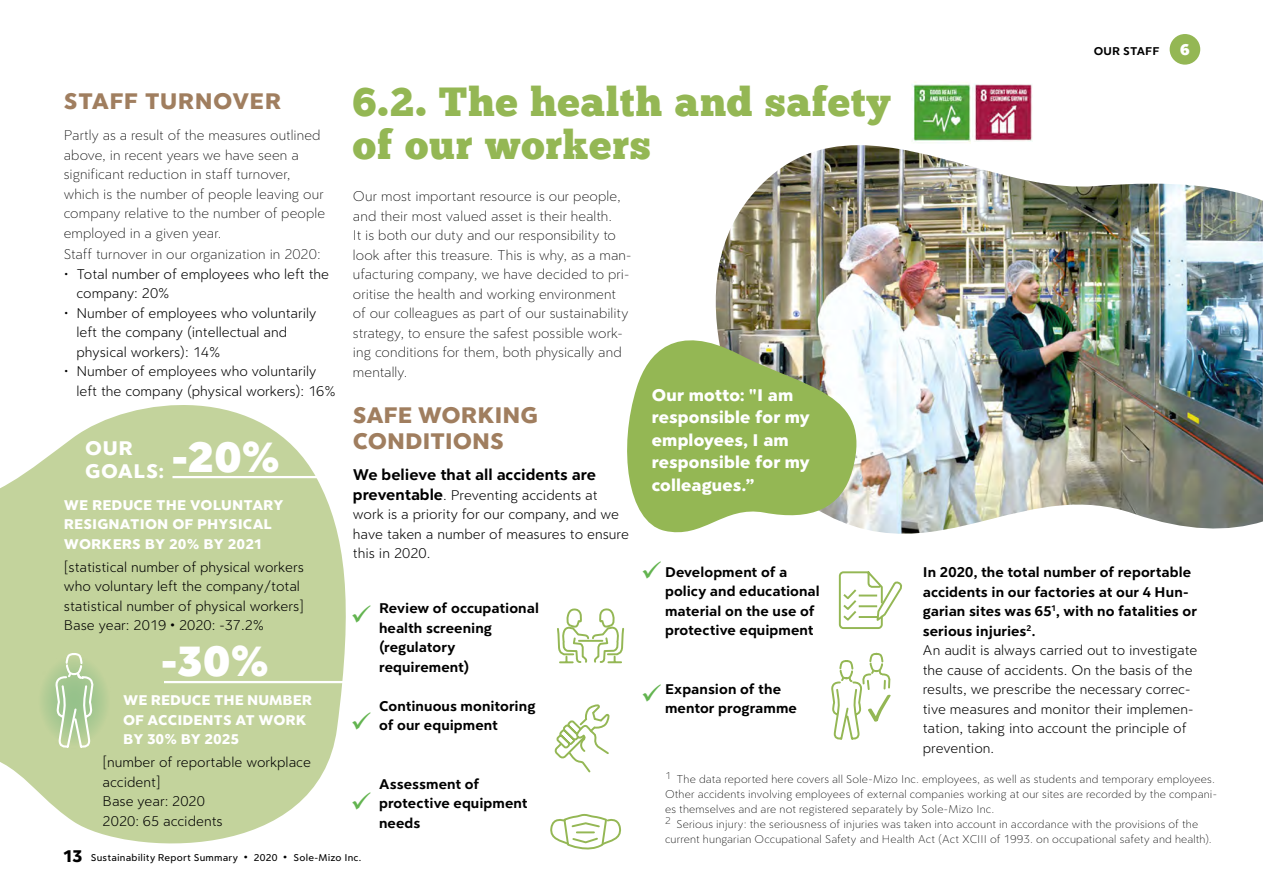
<style>
.page{position:relative;width:1263px;height:893px;background:#fff}
.page>*{position:absolute;margin:0;border:0;box-sizing:border-box;transform-origin:0 0}
.t1{font:900 45px "Clarika Pro Grot";color:#fff}
.t2{font:40.5px/43.5px "Chunk Five Ex";letter-spacing:.02em;color:#94b754}
.t3{font:24px/25.5px "Clarika Pro Grot Hvy";color:#a07e5f}
.t4{font:21px/22.5px "Clarika Pro Grot Hvy";letter-spacing:.035em;color:#fff}
.t5{font:18px/22.5px "Clarika Pro Grot Hvy";letter-spacing:.01em;color:#fff}
.t6{font:700 16.5px "Clarika Pro Grot";color:#000}
.t7{font:900 16.5px "Clarika Pro Grot";color:#fff}
.t8{font:300 15px/19.5px "Clarika Pro Grot";color:#000}
.t9{font:100 15px/19.5px "Clarika Pro Grot";letter-spacing:.005em;color:#000}
.t10{font:700 15px/19.5px "Clarika Pro Grot";letter-spacing:.005em;color:#000}
.t11{font:15px/19.5px "Clarika Pro Grot Hvy";letter-spacing:.01em;color:#fff}
.t12{font:100 12px/15px "Clarika Pro Grot";letter-spacing:.015em;color:#000}
.t13{font:700 12px "Clarika Pro Grot";letter-spacing:.015em;color:#000}
.t14{font:500 10.5px "Clarika Pro Grot";letter-spacing:.02em;color:#000}
.s1{font-family:"Clarika Pro Grot Hvy";font-weight:400;font-size:18px}
.s2{font-weight:700;font-size:16.5px}
.s3{font-weight:700}
.s4{font-weight:700;font-size:12px}
</style>
<div class="page">
<img style="left:715px;top:145px;width:548px;height:389px">
<img style="left:974px;top:84px;width:58px;height:57px">
<img style="left:912px;top:82px;width:59px;height:62px">
<svg style="left:0;top:405px;width:346px;height:439px;background:#cbd9aa"></svg>
<hr style="left:172px;top:476px;width:168px;height:2px;background:#fff">
<hr style="left:164px;top:681px;width:180px;height:2px;background:#fff">
<svg style="left:34px;top:651px;width:81px;height:99px;background:#bacf98"></svg>
<svg style="left:627px;top:321px;width:247px;height:213px;fill:#94b754"></svg>
<svg style="left:831px;top:571px;width:71px;height:169px"></svg>
<svg style="left:550px;top:813px;width:71px;height:37px"></svg>
<svg style="left:554px;top:608px;width:71px;height:165px"></svg>
<svg style="left:54px;top:651px;width:41px;height:98px;background:#bcd4a7"></svg>
<div style="left:1170px;top:34px;width:30px;height:31px;background:#94b754;border-radius:50%"></div>
<h3 class="t3" style="left:64px;top:87px;width:219px">STAFF TURNOVER</h3>
<p class="t9" style="left:64px;top:125px;width:263px">Partly as a result of the measures outlined above, in recent years we have seen a significant reduction in staff turnover, which is the number of people leaving our company relative to the number of people employed in a given year.</p>
<p class="t9" style="left:64px;top:245px;width:259px">Staff turnover in our organization in 2020:</p>
<p class="t8" style="left:76px;top:264px;width:254px;text-indent:-13px">• Total number of employees who left the company: 20%</p>
<p class="t8" style="left:76px;top:303px;width:241px;text-indent:-13px">• Number of employees who voluntarily left the company (intellectual and physical workers): 14%</p>
<p class="t8" style="left:76px;top:361px;width:261px;text-indent:-13px">• Number of employees who voluntarily left the company (physical workers): 16%</p>
<h3 class="t4" style="left:85px;top:436px;width:197px">OUR<br>GOALS: <sup>-20%</sup></h3>
<p class="t11" style="left:64px;top:494px;width:221px">WE REDUCE THE VOLUNTARY<br>RESIGNATION OF PHYSICAL<br>WORKERS BY 20% BY 2021</p>
<p class="t8" style="left:64px;top:557px;width:242px">[statistical number of physical workers who voluntary left the company/total statistical number of physical workers] Base year: 2019 <span class="s1">·</span> 2020: -37.2%</p>
<h1 class="t1" style="left:161px;top:632px;width:110px">-30%</h1>
<p class="t11" style="left:123px;top:690px;width:190px">WE REDUCE THE NUMBER<br>OF ACCIDENTS AT WORK<br>BY 30% BY 2025</p>
<p class="t8" style="left:103px;top:752px;width:210px">[number of reportable workplace accident]<br>Base year: 2020<br>2020: 65 accidents</p>
<h2 class="t2" style="left:353px;top:79px;width:539px">6.2. The health and safety of our workers</h2>
<p class="t9" style="left:353px;top:186px;width:280px">Our most important resource is our people, and their most valued asset is their health.<br>It is both our duty and our responsibility to look after this treasure. This is why, as a man&shy;ufacturing company, we have decided to pri&shy;oritise the health and working environment of our colleagues as part of our sustainability strategy, to ensure the safest possible work&shy;ing conditions for them, both physically and mentally.</p>
<h3 class="t3" style="left:353px;top:401px;width:187px">SAFE WORKING<br>CONDITIONS</h3>
<p class="t6" style="left:353px;top:464px;width:245px">We believe that all accidents are</p>
<p class="t8" style="left:353px;top:485px;width:277px"><span class="s2">preventable</span>. Preventing accidents at work is a priority for our company, and we have taken a number of measures to ensure this in 2020.</p>
<p class="t10" style="left:379px;top:598px;width:161px">Review of occupational health screening (regulatory requirement)</p>
<p class="t10" style="left:379px;top:695px;width:158px">Continuous monitoring of our equipment</p>
<p class="t5" style="left:652px;top:383px;width:159px">Our motto: "I am responsible for my employees, I am responsible for my colleagues.”</p>
<p class="t10" style="left:665px;top:561px;width:156px">Development of a policy and educational material on the use of protective equipment</p>
<p class="t10" style="left:665px;top:678px;width:133px">Expansion of the mentor programme</p>
<p class="t13" style="left:1094px;top:44px;width:67px">OUR STAFF</p>
<p class="t7" style="left:1180px;top:39px;width:11px">6</p>
<p class="t8" style="left:923px;top:562px;width:276px"><span class="s3">In 2020, the total number of reportable accidents in our factories at our 4 Hun&shy;garian sites was 65</span><sup>1</sup><span class="s3">, with no fatalities or serious injuries</span><sup>2</sup><span class="s3">.<br></span>An audit is always carried out to investigate the cause of accidents. On the basis of the results, we prescribe the necessary correc&shy;tive measures and monitor their implemen&shy;tation, taking into account the principle of prevention.</p>
<p class="t10" style="left:379px;top:773px;width:150px">Assessment of protective equipment needs</p>
<p class="t12" style="left:665px;top:772px;width:553px"><sup>1</sup> The data reported here covers all Sole-Mizo Inc. employees, as well as students and temporary employees.<br>Other accidents involving employees of external companies working at our sites are recorded by the compani&shy;es themselves and are not registered separately by Sole-Mizo Inc.<br><sup>2</sup> Serious injury: the seriousness of injuries was taken into account in accordance with the provisions of the current hungarian Occupational Safety and Health Act (Act XCIII of 1993. on occupational safety and health).</p>
<p class="t14" style="left:63px;top:851px;width:300px"><span class="s1">13</span> Sustainability Report Summary <span class="s4">•</span> 2020 <span class="s4">•</span> Sole-Mizo Inc.</p>
</div>
